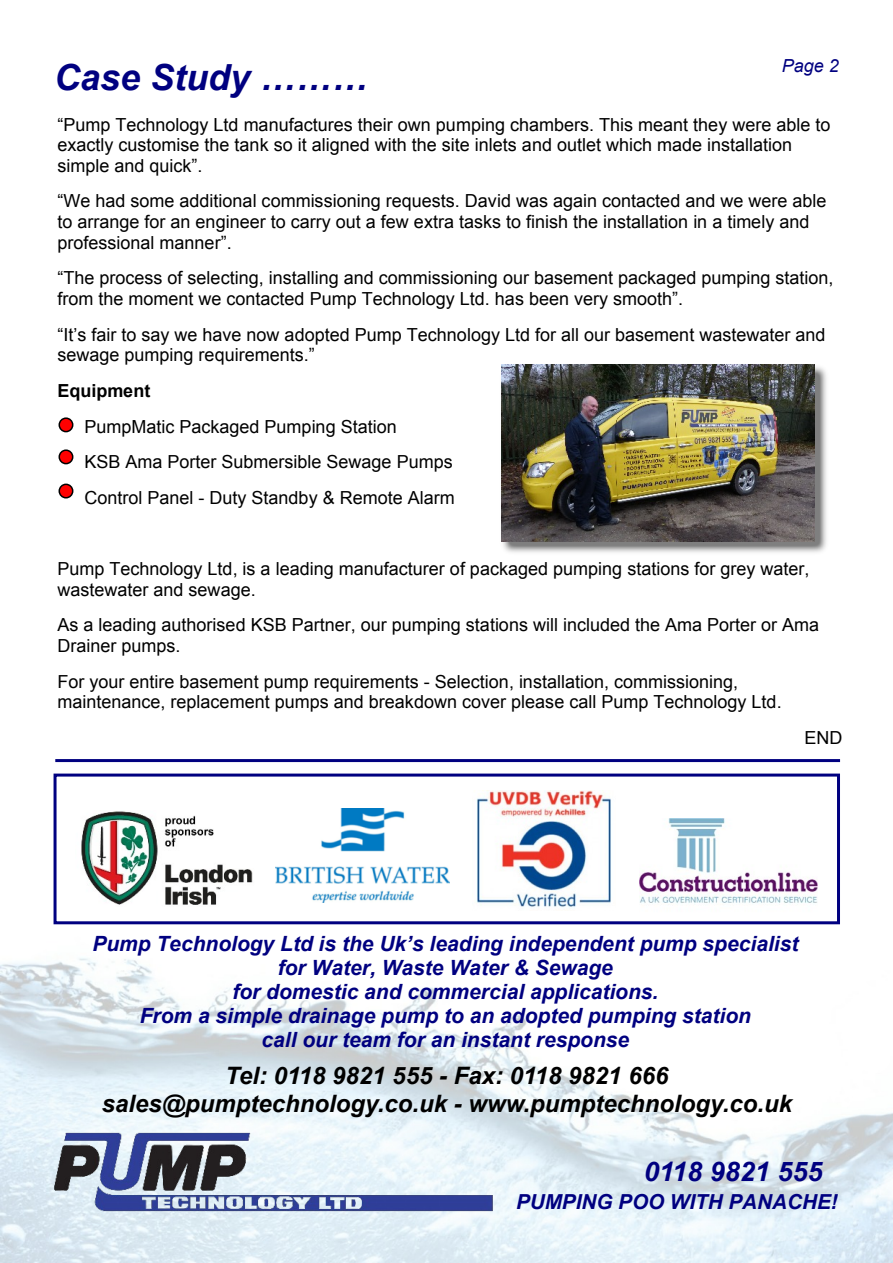
<style>
.page{position:relative;width:893px;height:1263px;background:#fff}
.page>*{position:absolute;margin:0;border:0;box-sizing:border-box;transform-origin:0 0}
.t1{font:italic 700 36px "Arial";color:#000080}
.t2{font:italic 700 27px "Arial";color:#000080}
.t3{font:italic 700 24px/27.5px "Arial";color:#000;text-align:center}
.t4{font:italic 700 21px/24.2px "Arial";color:#000080;text-align:center}
.t5{font:italic 700 20.7px "Arial";color:#000080}
.t6{font:18px/20.7px "Arial";color:#000}
.t7{font:700 18px "Arial";color:#000}
.t8{font:italic 18px "Arial";color:#000080}
</style>
<div class="page">
<img style="left:0;top:780px;width:893px;height:483px">
<img style="left:48px;top:1131px;width:452px;height:82px">
<hr style="left:55px;top:759px;width:785px;height:3px;background:#000080">
<div style="left:54px;top:773px;width:786px;height:151px;background:#fff;border:3px solid #000080"></div>
<img style="left:639px;top:818px;width:178px;height:86px">
<img style="left:81px;top:811px;width:172px;height:94px">
<img style="left:275px;top:809px;width:174px;height:93px">
<img style="left:476px;top:791px;width:135px;height:117px">
<div style="left:59px;top:417px;width:14px;height:15px;background:#f00;border:2px solid #000;border-radius:50%"></div>
<div style="left:59px;top:449px;width:14px;height:15px;background:#f00;border:2px solid #000;border-radius:50%"></div>
<div style="left:59px;top:484px;width:14px;height:14px;background:#f00;border:2px solid #000;border-radius:50%"></div>
<img style="left:501px;top:364px;width:326px;height:189px">
<img style="left:501px;top:365px;width:314px;height:176px">
<h1 class="t1" style="left:54px;top:64px;width:316px">Case Study ………</h1>
<p class="t8" style="left:782px;top:59px;width:59px">Page 2</p>
<p class="t6" style="left:57px;top:116px;width:775px">“Pump Technology Ltd manufactures their own pumping chambers. This meant they were able to exactly customise the tank so it aligned with the site inlets and outlet which made installation simple and quick”.</p>
<p class="t6" style="left:57px;top:192px;width:771px">“We had some additional commissioning requests. David was again contacted and we were able to arrange for an engineer to carry out a few extra tasks to finish the installation in a timely and professional manner”.</p>
<p class="t6" style="left:57px;top:269px;width:778px">“The process of selecting, installing and commissioning our basement packaged pumping station, from the moment we contacted Pump Technology Ltd. has been very smooth”.</p>
<p class="t6" style="left:57px;top:326px;width:770px">“It’s fair to say we have now adopted Pump Technology Ltd for all our basement wastewater and sewage pumping requirements.”</p>
<p class="t7" style="left:57px;top:384px;width:94px">Equipment</p>
<p class="t6" style="left:84px;top:410px;width:372px;line-height:35.7px">PumpMatic Packaged Pumping Station<br>KSB Ama Porter Submersible Sewage Pumps<br>Control Panel - Duty Standby &amp; Remote Alarm</p>
<p class="t6" style="left:57px;top:560px;width:754px">Pump Technology Ltd, is a leading manufacturer of packaged pumping stations for grey water, wastewater and sewage.</p>
<p class="t6" style="left:57px;top:616px;width:763px">As a leading authorised KSB Partner, our pumping stations will included the Ama Porter or Ama<br>Drainer pumps.</p>
<p class="t6" style="left:57px;top:673px;width:726px">For your entire basement pump requirements - Selection, installation, commissioning, maintenance, replacement pumps and breakdown cover please call Pump Technology Ltd.</p>
<p class="t6" style="left:804px;top:729px;width:40px">END</p>
<p class="t4" style="left:92px;top:933px;width:708px">Pump Technology Ltd is the Uk’s leading independent pump specialist for Water, Waste Water &amp; Sewage<br>for domestic and commercial applications.<br>From a simple drainage pump to an adopted pumping station<br>call our team for an instant response</p>
<h3 class="t3" style="left:102px;top:1064px;width:692px">Tel: 0118 9821 555 - Fax: 0118 9821 666 sales@pumptechnology.co.uk - www.pumptechnology.co.uk</h3>
<h2 class="t2" style="left:644px;top:1161px;width:180px">0118 9821 555</h2>
<p class="t5" style="left:516px;top:1194px;width:323px">PUMPING POO WITH PANACHE!</p>
</div>
